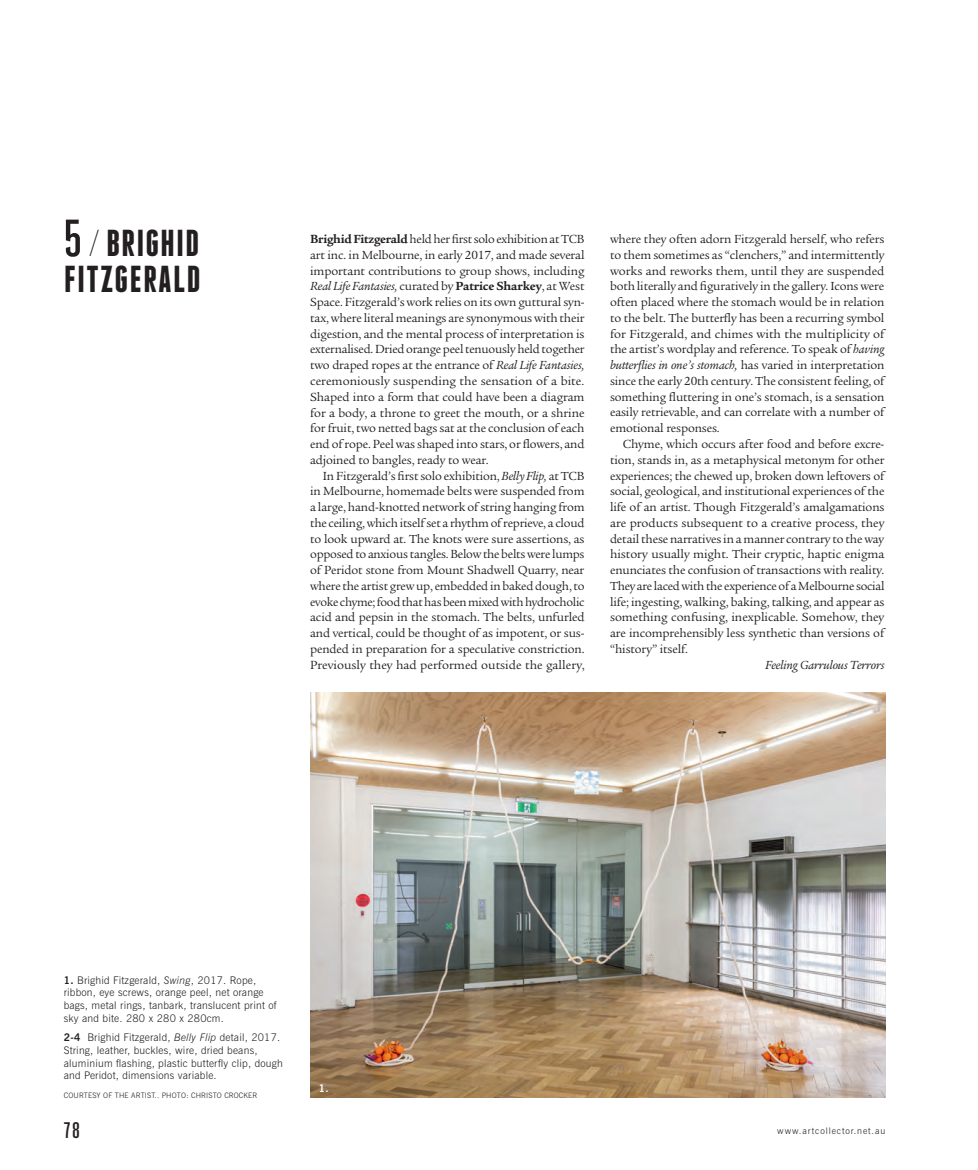
<style>
.page{position:relative;width:978px;height:1170px;background:#fff}
.page>*{position:absolute;margin:0;border:0;box-sizing:border-box;transform-origin:0 0}
.t1{font:700 37.5px/36px "Franchise";letter-spacing:.025em;color:#231f20}
.t2{font:22.5px "Franchise";color:#231f20}
.t3{font:12.75px/15.8px "Legacy Serif";letter-spacing:-.01em;color:#231f20;text-align:justify}
.t4{font:italic 12.75px "Legacy Serif";letter-spacing:-.01em;color:#231f20}
.t5{font:300 10.5px/12.8px "News Gothic BT";letter-spacing:.02em;color:#231f20}
.t6{font:700 10.5px "News Gothic BT";color:#fff}
.t7{font:300 9px "News Gothic BT";letter-spacing:.1em;color:#231f20}
.t8{font:300 7.5px "News Gothic BT";letter-spacing:.02em;color:#231f20}
.s1{font-weight:400;font-size:52.5px}
.s2{font-weight:300}
.s3{font-weight:700}
.s4{font-style:italic}
</style>
<div class="page">
<img style="left:310px;top:692px;width:575px;height:405px">
<h1 class="t1" style="left:64px;top:227px;width:138px"><span class="s1">5</span> <span class="s2">/</span> BRIGHID<br>FITZGERALD</h1>
<p class="t3" style="left:310px;top:231px;width:276px"><span class="s3">Brighid Fitzgerald</span> held her first solo exhibition at TCB art inc. in Melbourne, in early 2017, and made several important contributions to group shows, including <span class="s4">Real Life Fantasies,</span> curated by <span class="s3">Patrice Sharkey</span>, at West Space. Fitzgerald’s work relies on its own guttural syn&shy;tax, where literal meanings are synonymous with their digestion, and the mental process of interpretation is externalised. Dried orange peel tenuously held together two draped ropes at the entrance of <span class="s4">Real Life Fantasies, </span>ceremoniously suspending the sensation of a bite.<br>Shaped into a form that could have been a diagram for a body, a throne to greet the mouth, or a shrine for fruit, two netted bags sat at the conclusion of each end of rope. Peel was shaped into stars, or flowers, and adjoined to bangles, ready to wear.</p>
<p class="t3" style="left:310px;top:467px;width:276px;text-indent:13px">In Fitzgerald’s first solo exhibition, <span class="s4">Belly Flip,</span> at TCB in Melbourne, homemade belts were suspended from a large, hand-knotted network of string hanging from the ceiling, which itself set a rhythm of reprieve, a cloud to look upward at. The knots were sure assertions, as opposed to anxious tangles. Below the belts were lumps of Peridot stone from Mount Shadwell Quarry, near where the artist grew up, embedded in baked dough, to evoke chyme; food that has been mixed with hydrocholic acid and pepsin in the stomach. The belts, unfurled and vertical, could be thought of as impotent, or sus&shy;pended in preparation for a speculative constriction.<br>Previously they had performed outside the gallery,</p>
<p class="t3" style="left:610px;top:231px;width:276px">where they often adorn Fitzgerald herself, who refers to them sometimes as “clenchers,” and intermittently works and reworks them, until they are suspended both literally and figuratively in the gallery. Icons were often placed where the stomach would be in relation to the belt. The butterfly has been a recurring symbol for Fitzgerald, and chimes with the multiplicity of the artist’s wordplay and reference. To speak of <span class="s4">having butterflies in one’s stomach,</span> has varied in interpretation since the early 20th century. The consistent feeling, of something fluttering in one’s stomach, is a sensation easily retrievable, and can correlate with a number of emotional responses.</p>
<p class="t3" style="left:610px;top:436px;width:276px;text-indent:13px">Chyme, which occurs after food and before excre&shy;tion, stands in, as a metaphysical metonym for other experiences; the chewed up, broken down leftovers of social, geological, and institutional experiences of the life of an artist. Though Fitzgerald’s amalgamations are products subsequent to a creative process, they detail these narratives in a manner contrary to the way history usually might. Their cryptic, haptic enigma enunciates the confusion of transactions with reality.<br>They are laced with the experience of a Melbourne social life; ingesting, walking, baking, talking, and appear as something confusing, inexplicable. Somehow, they are incomprehensibly less synthetic than versions of “history” itself.</p>
<p class="t4" style="left:765px;top:657px;width:121px">Feeling Garrulous Terrors</p>
<p class="t5" style="left:64px;top:973px;width:214px"><span class="s3">1.</span> Brighid Fitzgerald, <span class="s4">Swing</span>, 2017. Rope, ribbon, eye screws, orange peel, net orange bags, metal rings, tanbark, translucent print of sky and bite. 280 x 280 x 280cm.</p>
<p class="t5" style="left:64px;top:1030px;width:221px"><span class="s3">2-4</span> Brighid Fitzgerald, <span class="s4">Belly Flip</span> detail, 2017.<br>String, leather, buckles, wire, dried beans, aluminium flashing, plastic butterfly clip, dough and Peridot, dimensions variable.</p>
<p class="t8" style="left:64px;top:1090px;width:195px">COURTESY OF THE ARTIST.. PHOTO: CHRISTO CROCKER</p>
<p class="t6" style="left:319px;top:1081px;width:11px">1.</p>
<h2 class="t2" style="left:64px;top:1118px;width:18px">78</h2>
<p class="t7" style="left:777px;top:1125px;width:110px">www.artcollector.net.au</p>
</div>
